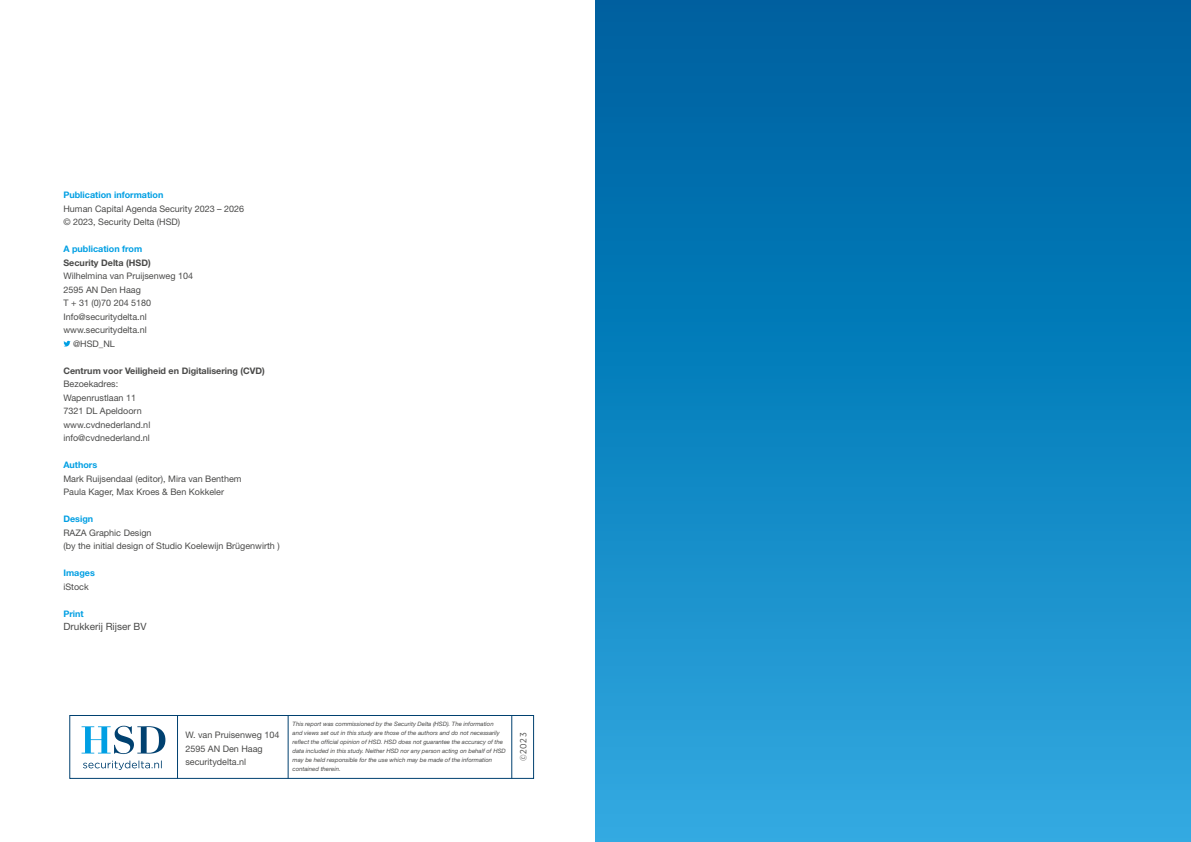
<style>
.page{position:relative;width:1191px;height:842px;background:#fff}
.page>*{position:absolute;margin:0;border:0;box-sizing:border-box;transform-origin:0 0}
.t1{font:10px "Helvetica Neue LT Std";color:#4a4a49}
.t2{font:9px/13.5px "Helvetica Neue LT Std";color:#4a4a49}
.t3{font:700 9px "Helvetica Neue LT Std";color:#009fe3}
.t4{font:700 9px "Helvetica Neue LT Std";color:#4a4a49}
.t5{font:9px "Gotham Narrow";color:#4a4a49}
.t6{font:italic 6px/9px "Helvetica Neue LT Std";color:#4a4a49}
</style>
<div class="page">
<div style="left:595px;top:0;width:596px;height:842px;background:linear-gradient(to bottom,#005e9e,#2da9e1)"></div>
<svg style="left:83px;top:760px;width:79px;height:10px"></svg>
<svg style="left:82px;top:726px;width:83px;height:28px"></svg>
<div style="left:70px;top:715px;width:464px;height:63px;border:1px solid #004170"></div>
<hr style="left:511px;top:715px;width:1px;height:63px;background:#004170">
<hr style="left:177px;top:715px;width:1px;height:63px;background:#004170">
<hr style="left:288px;top:715px;width:1px;height:63px;background:#004170">
<svg style="left:63px;top:341px;width:7px;height:5px"></svg>
<p class="t3" style="left:63px;top:189px;width:101px">Publication information</p>
<p class="t2" style="left:63px;top:201px;width:182px">Human Capital Agenda Security 2023 – 2026 © 2023, Security Delta (HSD)</p>
<p class="t3" style="left:63px;top:243px;width:80px">A publication from</p>
<p class="t4" style="left:63px;top:257px;width:89px">Security Delta (HSD)</p>
<p class="t2" style="left:63px;top:269px;width:131px">Wilhelmina van Pruijsenweg 104</p>
<p class="t2" style="left:63px;top:282px;width:79px">2595 AN Den Haag</p>
<p class="t2" style="left:63px;top:296px;width:89px">T + 31 (0)70 204 5180</p>
<p class="t2" style="left:63px;top:309px;width:85px">Info@securitydelta.nl</p>
<p class="t2" style="left:63px;top:323px;width:85px">www.securitydelta.nl</p>
<p class="t2" style="left:73px;top:336px;width:43px">@HSD_NL</p>
<p class="t4" style="left:63px;top:365px;width:203px">Centrum voor Veiligheid en Digitalisering (CVD)</p>
<p class="t2" style="left:63px;top:377px;width:88px">Bezoekadres:<br>Wapenrustlaan 11<br>7321 DL Apeldoorn www.cvdnederland.nl info@cvdnederland.nl</p>
<p class="t3" style="left:63px;top:459px;width:35px">Authors</p>
<p class="t2" style="left:63px;top:471px;width:180px">Mark Ruijsendaal (editor), Mira van Benthem<br>Paula Kager, Max Kroes &amp; Ben Kokkeler</p>
<p class="t3" style="left:63px;top:513px;width:31px">Design</p>
<p class="t2" style="left:63px;top:525px;width:218px">RAZA Graphic Design<br>(by the initial design of Studio Koelewijn Brügenwirth )</p>
<p class="t3" style="left:63px;top:567px;width:33px">Images</p>
<p class="t2" style="left:63px;top:579px;width:27px">iStock</p>
<p class="t3" style="left:63px;top:608px;width:22px">Print</p>
<p class="t1" style="left:63px;top:620px;width:84px">Drukkerij Rijser BV</p>
<p class="t2" style="left:185px;top:728px;width:96px">W. van Pruisenweg 104<br>2595 AN Den Haag securitydelta.nl</p>
<p class="t6" style="left:293px;top:720px;width:215px">This report was commissioned by the Security Delta (HSD). The information<br>and views set out in this study are those of the authors and do not necessarily reflect the official opinion of HSD. HSD does not guarantee the accuracy of the data included in this study. Neither HSD nor any person acting on behalf of HSD may be held responsible for the use which may be made of the information contained therein.</p>
<p class="t5" style="left:518px;top:761px;width:31px;rotate:-90deg">©2023</p>
</div>
